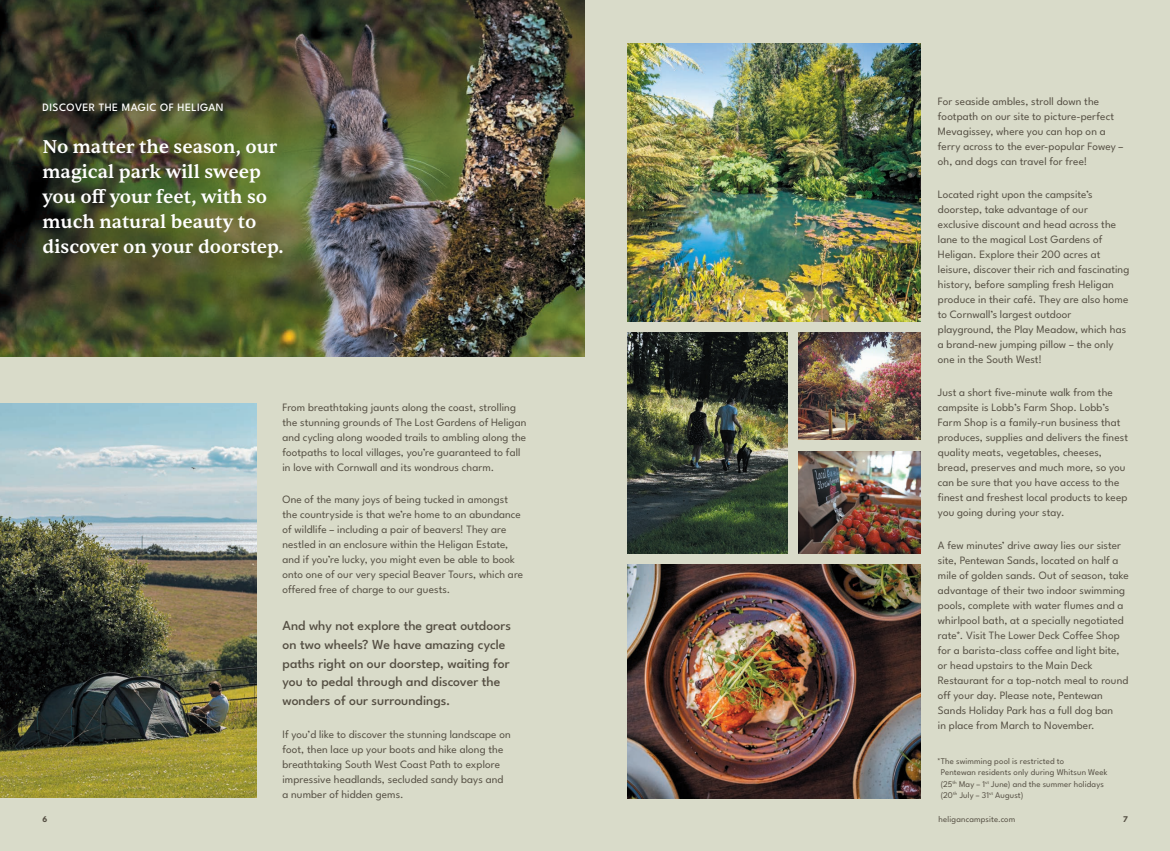
<style>
.page{position:relative;width:1170px;height:851px;background:#fff}
.page>*{position:absolute;margin:0;border:0;box-sizing:border-box;transform-origin:0 0}
.t1{font:500 18.75px/25px "Sentient";color:#fff}
.t2{font:500 13.75px/18.8px "League Spartan";color:#554f43}
.t3{font:11.25px/15px "League Spartan";letter-spacing:.005em;color:#554f43}
.t4{font:500 11.25px "League Spartan";letter-spacing:.035em;color:#fff}
.t5{font:8.75px/11.2px "League Spartan";letter-spacing:.015em;color:#554f43}
.t6{font:700 8.75px "League Spartan";color:#554f43}
</style>
<div class="page">
<div style="left:0;top:0;width:1169px;height:850px;background:#d9dbc9"></div>
<img style="left:0;top:0;width:585px;height:356px">
<img style="left:0;top:404px;width:256px;height:393px">
<img style="left:627px;top:564px;width:293px;height:234px">
<img style="left:627px;top:43px;width:293px;height:278px">
<img style="left:627px;top:333px;width:160px;height:220px">
<img style="left:798px;top:333px;width:122px;height:106px">
<img style="left:798px;top:451px;width:122px;height:102px">
<p class="t4" style="left:43px;top:98px;width:182px">DISCOVER THE MAGIC OF HELIGAN</p>
<h1 class="t1" style="left:43px;top:134px;width:242px">No matter the season, our magical park will sweep you off your feet, with so much natural beauty to discover on your doorstep.</h1>
<p class="t3" style="left:282px;top:398px;width:245px">From breathtaking jaunts along the coast, strolling the stunning grounds of The Lost Gardens of Heligan and cycling along wooded trails to ambling along the footpaths to local villages, you’re guaranteed to fall in love with Cornwall and its wondrous charm.</p>
<p class="t3" style="left:282px;top:491px;width:242px">One of the many joys of being tucked in amongst the countryside is that we’re home to an abundance of wildlife – including a pair of beavers! They are nestled in an enclosure within the Heligan Estate, and if you’re lucky, you might even be able to book onto one of our very special Beaver Tours, which are offered free of charge to our guests.</p>
<p class="t2" style="left:282px;top:615px;width:230px">And why not explore the great outdoors on two wheels? We have amazing cycle paths right on our doorstep, waiting for you to pedal through and discover the wonders of our surroundings.</p>
<p class="t3" style="left:282px;top:725px;width:230px">If you’d like to discover the stunning landscape on foot, then lace up your boots and hike along the breathtaking South West Coast Path to explore impressive headlands, secluded sandy bays and a number of hidden gems.</p>
<p class="t3" style="left:937px;top:93px;width:187px">For seaside ambles, stroll down the footpath on our site to picture-perfect Mevagissey, where you can hop on a ferry across to the ever-popular Fowey – oh, and dogs can travel for free!</p>
<p class="t3" style="left:937px;top:186px;width:193px">Located right upon the campsite’s doorstep, take advantage of our exclusive discount and head across the lane to the magical Lost Gardens of Heligan. Explore their 200 acres at leisure, discover their rich and fascinating history, before sampling fresh Heligan produce in their café. They are also home to Cornwall’s largest outdoor playground, the Play Meadow, which has a brand-new jumping pillow – the only one in the South West!</p>
<p class="t3" style="left:937px;top:384px;width:191px">Just a short five-minute walk from the campsite is Lobb’s Farm Shop. Lobb’s Farm Shop is a family-run business that produces, supplies and delivers the finest quality meats, vegetables, cheeses, bread, preserves and much more, so you can be sure that you have access to the finest and freshest local products to keep you going during your stay.</p>
<p class="t3" style="left:937px;top:536px;width:192px">A few minutes’ drive away lies our sister site, Pentewan Sands, located on half a mile of golden sands. Out of season, take advantage of their two indoor swimming pools, complete with water flumes and a whirlpool bath, at a specially negotiated rate*. Visit The Lower Deck Coffee Shop for a barista-class coffee and light bite, or head upstairs to the Main Deck Restaurant for a top-notch meal to round off your day. Please note, Pentewan Sands Holiday Park has a full dog ban<br>in place from March to November.</p>
<p class="t5" style="left:940px;top:754px;width:168px;text-indent:-4px">*The swimming pool is restricted to<br>Pentewan residents only during Whitsun Week (25<sup>th</sup> May – 1<sup>st</sup> June) and the summer holidays (20<sup>th</sup> July – 31<sup>st</sup> August)</p>
<p class="t6" style="left:43px;top:811px;width:6px">6</p>
<p class="t5" style="left:938px;top:812px;width:78px">heligancampsite.com</p>
<p class="t6" style="left:1122px;top:811px;width:6px">7</p>
</div>
